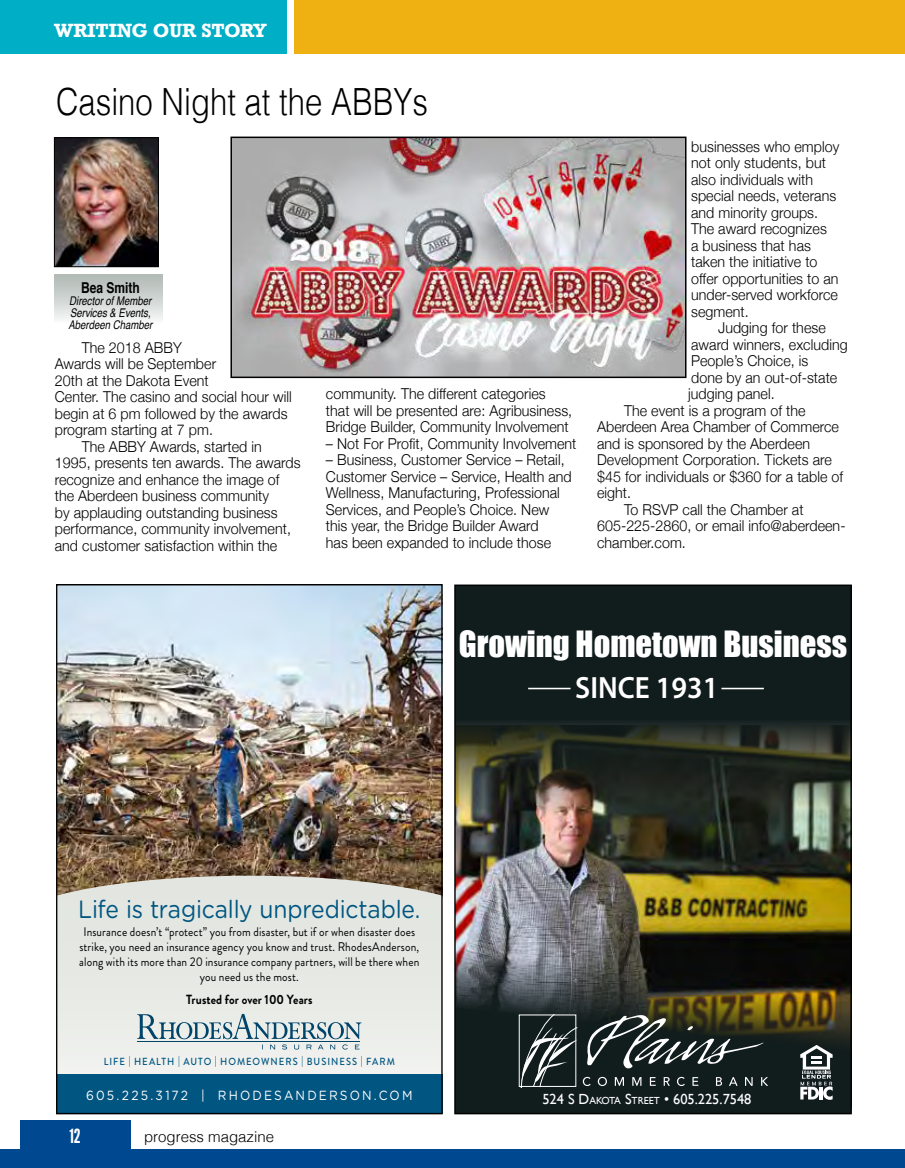
<style>
.page{position:relative;width:905px;height:1168px;background:#fff}
.page>*{position:absolute;margin:0;border:0;box-sizing:border-box;transform-origin:0 0}
.t1{font:300 37.5px "Helvetica";color:#000;scale:.83 1}
.t2{font:33.15px "Impact";color:#fff}
.t3{font:600 30.9px "Myriad Pro";color:#fff;scale:.94 1}
.t4{font:25.05px "Gotham Rounded";letter-spacing:-.005em;color:#005581;scale:.91 1}
.t5{font:19.5px "League Gothic";color:#fff}
.t6{font:700 18px "Rockwell";letter-spacing:-.01em;color:#fff}
.t7{font:300 15px/16.5px "Helvetica Neue";letter-spacing:.005em;color:#000;scale:.95 1}
.t8{font:300 15px "Helvetica";color:#000}
.t9{font:700 15px "Helvetica";color:#000;scale:.8 1}
.t10{font:14.7px "Gill Sans";color:#fff}
.t11{font:13.2px "Gotham Rounded";letter-spacing:.175em;color:#fff;scale:.91 1}
.t12{font:700 13.2px "Brandon Grotesque";letter-spacing:.005em;color:#000;scale:.91 1}
.t13{font:12.45px/15px "Brandon Grotesque";letter-spacing:.01em;color:#000;text-align:center;scale:.91 1}
.t14{font:italic 12px/12px "Helvetica";color:#000;scale:.8 1}
.t15{font:500 10.35px "Brandon Grotesque";letter-spacing:.11em;color:#005581;scale:.91 1}
.s1{font-size:10.2px}
</style>
<div class="page">
<div style="left:20px;top:1120px;width:110px;height:48px;background:#004990"></div>
<div style="left:0;top:1149px;width:904px;height:19px;background:#004990"></div>
<div style="left:0;top:0;width:287px;height:54px;background:#00aec5"></div>
<div style="left:294px;top:0;width:610px;height:54px;background:#eeb111"></div>
<img style="left:456px;top:868px;width:393px;height:58px">
<img style="left:456px;top:926px;width:393px;height:186px">
<img style="left:456px;top:586px;width:393px;height:282px">
<hr style="left:528px;top:688px;width:42px;height:1px;background:#fff">
<svg style="left:520px;top:1013px;width:248px;height:78px;background:#38403c"></svg>
<svg style="left:800px;top:1045px;width:32px;height:55px"></svg>
<hr style="left:721px;top:688px;width:42px;height:1px;background:#fff">
<img style="left:58px;top:586px;width:382px;height:290px">
<svg style="left:58px;top:876px;width:382px;height:198px;background:#e3e5df"></svg>
<div style="left:56px;top:1074px;width:386px;height:40px;background:#005581"></div>
<svg style="left:137px;top:1014px;width:224px;height:35px;background:#c0ced2"></svg>
<hr style="left:137px;top:1041px;width:222px;height:1px;background:#00446a">
<img style="left:56px;top:139px;width:101px;height:126px">
<div style="left:54px;top:137px;width:105px;height:130px;border:1px solid #000"></div>
<div style="left:54px;top:275px;width:109px;height:48px;background:linear-gradient(to bottom,#aeb7b3,#f4f6f5)"></div>
<img style="left:233px;top:140px;width:450px;height:235px">
<div style="left:230px;top:137px;width:456px;height:241px;border:2px solid #000"></div>
<p class="t6" style="left:54px;top:19px;width:214px">WRITING OUR STORY</p>
<h1 class="t1" style="left:56px;top:70px;width:450px">Casino Night at the ABBYs</h1>
<p class="t9" style="left:81px;top:276px;width:75px">Bea Smith</p>
<p class="t14" style="left:68px;top:295px;width:106px">Director of Member<br>Services &amp; Events,<br>Aberdeen Chamber</p>
<p class="t7" style="left:82px;top:339px;width:107px">The 2018 ABBY</p>
<p class="t7" style="left:55px;top:355px;width:171px">Awards will be September</p>
<p class="t7" style="left:55px;top:372px;width:163px">20th at the Dakota Event</p>
<p class="t7" style="left:55px;top:388px;width:251px">Center. The casino and social hour will</p>
<p class="t7" style="left:55px;top:405px;width:246px">begin at 6 pm followed by the awards</p>
<p class="t7" style="left:55px;top:421px;width:168px">program starting at 7 pm.</p>
<p class="t7" style="left:82px;top:438px;width:191px">The ABBY Awards, started in</p>
<p class="t7" style="left:55px;top:454px;width:260px">1995, presents ten awards. The awards</p>
<p class="t7" style="left:55px;top:471px;width:238px">recognize and enhance the image of</p>
<p class="t7" style="left:55px;top:487px;width:227px">the Aberdeen business community</p>
<p class="t7" style="left:55px;top:504px;width:236px">by applauding outstanding business</p>
<p class="t7" style="left:55px;top:520px;width:250px">performance, community involvement,</p>
<p class="t7" style="left:55px;top:537px;width:236px">and customer satisfaction within the</p>
<p class="t7" style="left:326px;top:385px;width:261px">community. The different categories that will be presented are: Agribusiness,<br>Bridge Builder, Community Involvement</p>
<p class="t7" style="left:326px;top:435px;width:265px">– Not For Profit, Community Involvement</p>
<p class="t7" style="left:326px;top:451px;width:260px">– Business, Customer Service – Retail, Customer Service – Service, Health and Wellness, Manufacturing, Professional Services, and People’s Choice. New this year, the Bridge Builder Award<br>has been expanded to include those</p>
<p class="t7" style="left:691px;top:138px;width:157px">businesses who employ not only students, but also individuals with special needs, veterans and minority groups.<br>The award recognizes<br>a business that has taken the initiative to offer opportunities to an under-served workforce segment.</p>
<p class="t7" style="left:718px;top:319px;width:115px">Judging for these</p>
<p class="t7" style="left:691px;top:336px;width:166px">award winners, excluding</p>
<p class="t7" style="left:691px;top:352px;width:125px">People’s Choice, is</p>
<p class="t7" style="left:691px;top:369px;width:155px">done by an out-of-state</p>
<p class="t7" style="left:688px;top:385px;width:93px">judging panel.</p>
<p class="t7" style="left:624px;top:402px;width:192px">The event is a program of the</p>
<p class="t7" style="left:597px;top:418px;width:256px">Aberdeen Area Chamber of Commerce</p>
<p class="t7" style="left:597px;top:435px;width:226px">and is sponsored by the Aberdeen</p>
<p class="t7" style="left:597px;top:451px;width:248px">Development Corporation. Tickets are</p>
<p class="t7" style="left:597px;top:468px;width:260px">$45 for individuals or $360 for a table of</p>
<p class="t7" style="left:597px;top:484px;width:37px">eight.</p>
<p class="t7" style="left:624px;top:501px;width:190px">To RSVP call the Chamber at</p>
<p class="t7" style="left:597px;top:517px;width:263px">605-225-2860, or email info@aberdeen-</p>
<p class="t7" style="left:597px;top:534px;width:95px">chamber.com.</p>
<h2 class="t2" style="left:459px;top:618px;width:390px">Growing Hometown Business</h2>
<h3 class="t3" style="left:575px;top:668px;width:154px">SINCE 1931</h3>
<h3 class="t4" style="left:78px;top:891px;width:378px">Life is tragically unpredictable.</h3>
<p class="t13" style="left:79px;top:925px;width:375px">Insurance doesn’t “protect” you from disaster, but if or when disaster does strike, you need an insurance agency you know and trust. RhodesAnderson, along with its more than 20 insurance company partners, will be there when you need us the most.</p>
<p class="t12" style="left:186px;top:990px;width:141px">Trusted for over 100 Years</p>
<p class="t15" style="left:104px;top:1054px;width:321px">LIFE | HEALTH | AUTO | HOMEOWNERS | BUSINESS | FARM</p>
<p class="t11" style="left:86px;top:1086px;width:360px">605.225.3172 | RHODESANDERSON.COM</p>
<p class="t10" style="left:542px;top:1090px;width:210px">524 S D<span class="s1">AKOTA</span> S<span class="s1">TREET</span> • 605.225.7548</p>
<h3 class="t5" style="left:69px;top:1125px;width:13px">12</h3>
<p class="t8" style="left:144px;top:1124px;width:132px">progress magazine</p>
</div>
